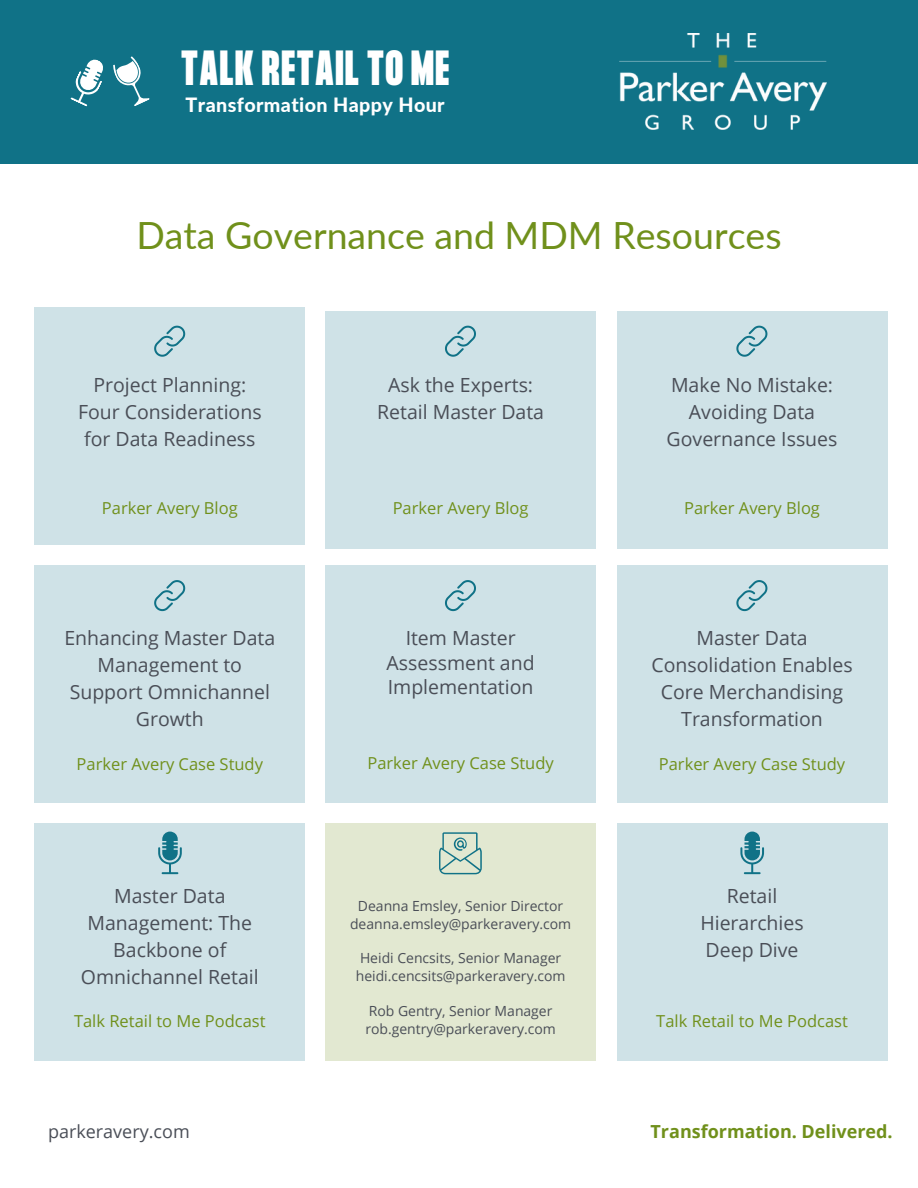
<style>
.page{position:relative;width:918px;height:1188px;background:#fff}
.page>*{position:absolute;margin:0;border:0;box-sizing:border-box;transform-origin:0 0}
.t1{font:900 43.2px "Formula Condensed";letter-spacing:.02em;color:#fff}
.t2{font:37.5px "Lato";color:#70901b}
.t3{font:800 19.65px "Lato";letter-spacing:.02em;color:#fff}
.t4{font:19.5px/27px "Open Sans";color:#4a4e57;text-align:center}
.t5{font:700 18px "Open Sans";color:#70901b}
.t6{font:18px "Open Sans";color:#4a4e57}
.t7{font:16.5px "Open Sans";color:#70901b}
.t8{font:13.95px "Open Sans";color:#4a4e57}
</style>
<div class="page">
<div style="left:0;top:0;width:918px;height:163px;background:#107287"></div>
<svg style="left:70px;top:56px;width:80px;height:51px"></svg>
<img style="left:620px;top:33px;width:207px;height:97px">
<div style="left:326px;top:823px;width:270px;height:238px;background:#e2e8d1"></div>
<div style="left:326px;top:565px;width:270px;height:238px;background:#cfe2e7"></div>
<svg style="left:445px;top:580px;width:31px;height:31px"></svg>
<svg style="left:439px;top:832px;width:43px;height:42px"></svg>
<div style="left:617px;top:823px;width:270px;height:238px;background:#cfe2e7"></div>
<div style="left:35px;top:308px;width:270px;height:237px;background:#cfe2e7"></div>
<svg style="left:154px;top:326px;width:31px;height:31px"></svg>
<div style="left:617px;top:311px;width:270px;height:237px;background:#cfe2e7"></div>
<svg style="left:736px;top:326px;width:31px;height:31px"></svg>
<div style="left:617px;top:565px;width:270px;height:238px;background:#cfe2e7"></div>
<svg style="left:736px;top:580px;width:31px;height:31px"></svg>
<div style="left:35px;top:565px;width:270px;height:238px;background:#cfe2e7"></div>
<svg style="left:154px;top:580px;width:31px;height:31px"></svg>
<div style="left:35px;top:823px;width:270px;height:238px;background:#cfe2e7"></div>
<div style="left:326px;top:311px;width:270px;height:237px;background:#cfe2e7"></div>
<svg style="left:445px;top:326px;width:31px;height:31px"></svg>
<svg style="left:158px;top:832px;width:24px;height:42px"></svg>
<svg style="left:740px;top:832px;width:24px;height:42px"></svg>
<p class="t1" style="left:181px;top:47px;width:271px">TALK RETAIL TO ME</p>
<p class="t3" style="left:186px;top:93px;width:261px">Transformation Happy Hour</p>
<p class="t2" style="left:136px;top:212px;width:647px">Data Governance and MDM Resources</p>
<p class="t4" style="left:78px;top:371px;width:185px">Project Planning:<br>Four Considerations for Data Readiness</p>
<p class="t7" style="left:102px;top:497px;width:137px">Parker Avery Blog</p>
<p class="t4" style="left:64px;top:624px;width:212px">Enhancing Master Data<br>Management to<br>Support Omnichannel<br>Growth</p>
<p class="t7" style="left:77px;top:752px;width:188px">Parker Avery Case Study</p>
<p class="t4" style="left:81px;top:882px;width:179px">Master Data<br>Management: The<br>Backbone of<br>Omnichannel Retail</p>
<p class="t7" style="left:74px;top:1009px;width:193px">Talk Retail to Me Podcast</p>
<p class="t4" style="left:388px;top:371px;width:147px">Ask the Experts:</p>
<p class="t4" style="left:377px;top:398px;width:168px">Retail Master Data</p>
<p class="t7" style="left:393px;top:497px;width:137px">Parker Avery Blog</p>
<p class="t4" style="left:387px;top:625px;width:150px;line-height:24.8px">Item Master<br>Assessment and<br>Implementation</p>
<p class="t7" style="left:367px;top:751px;width:188px">Parker Avery Case Study</p>
<p class="t8" style="left:358px;top:896px;width:207px">Deanna Emsley, Senior Director</p>
<p class="t8" style="left:350px;top:914px;width:223px">deanna.emsley@parkeravery.com</p>
<p class="t8" style="left:360px;top:948px;width:203px">Heidi Cencsits, Senior Manager</p>
<p class="t8" style="left:356px;top:966px;width:211px">heidi.cencsits@parkeravery.com</p>
<p class="t8" style="left:369px;top:1001px;width:185px">Rob Gentry, Senior Manager</p>
<p class="t8" style="left:365px;top:1019px;width:192px">rob.gentry@parkeravery.com</p>
<p class="t4" style="left:667px;top:371px;width:172px">Make No Mistake:<br>Avoiding Data<br>Governance Issues</p>
<p class="t7" style="left:684px;top:497px;width:137px">Parker Avery Blog</p>
<p class="t4" style="left:652px;top:624px;width:203px">Master Data<br>Consolidation Enables<br>Core Merchandising<br>Transformation</p>
<p class="t7" style="left:659px;top:752px;width:188px">Parker Avery Case Study</p>
<p class="t4" style="left:727px;top:882px;width:52px">Retail</p>
<p class="t4" style="left:700px;top:909px;width:105px">Hierarchies</p>
<p class="t4" style="left:706px;top:936px;width:94px">Deep Dive</p>
<p class="t7" style="left:656px;top:1009px;width:193px">Talk Retail to Me Podcast</p>
<p class="t6" style="left:48px;top:1119px;width:143px">parkeravery.com</p>
<p class="t5" style="left:651px;top:1119px;width:244px">Transformation. Delivered.</p>
</div>
